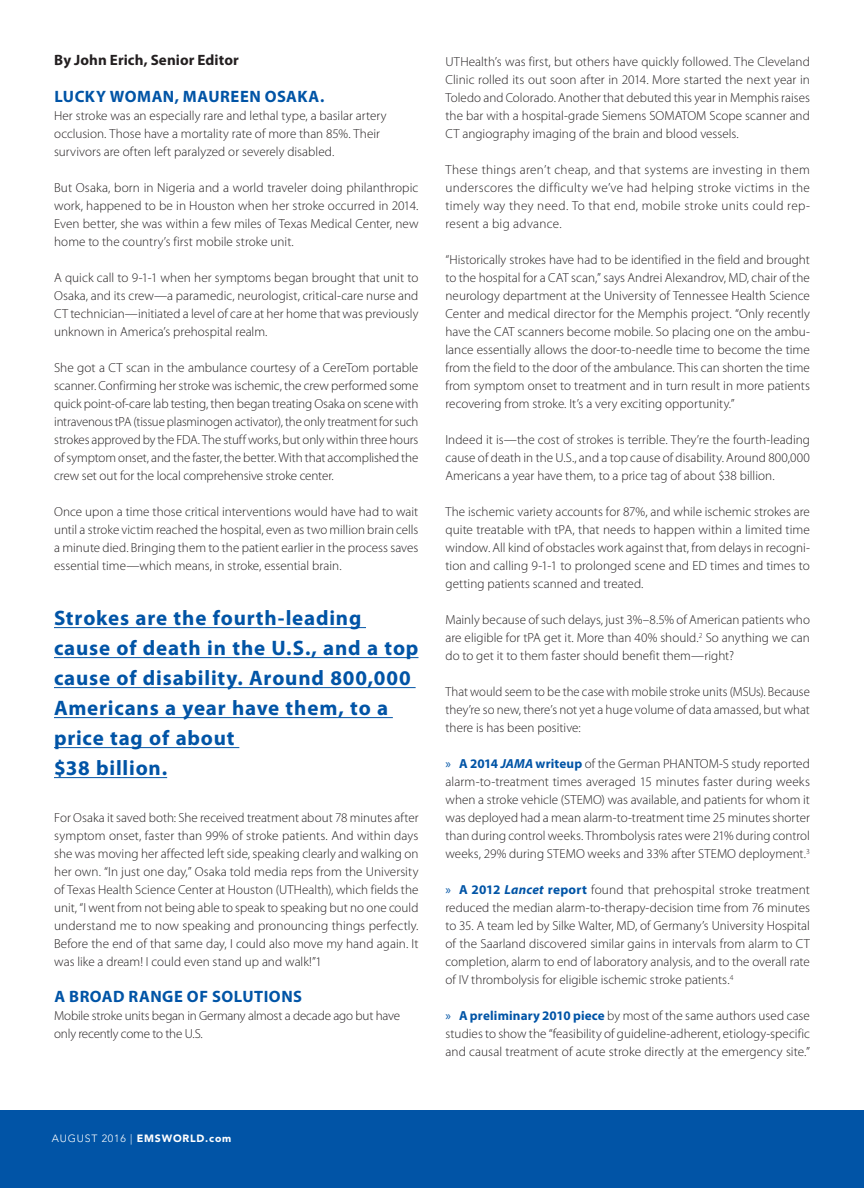
<style>
.page{position:relative;width:864px;height:1188px;background:#fff}
.page>*{position:absolute;margin:0;border:0;box-sizing:border-box;transform-origin:0 0}
.Callout_1215{font:700 21px/30px "Myriad Pro";letter-spacing:.04em;color:#0154a6}
.Subhead_1_b{font:700 16.5px "Myriad Pro";letter-spacing:.03em;color:#0154a6}
.Byline_b{font:700 15px "Myriad Pro";letter-spacing:.005em;color:#231f20}
.Body_Copy_b{font:300 13.2px/18px "Myriad Pro";color:#231f20;text-align:justify}
.Subhead_1_b-2{font:300 13.2px/18px "Myriad Pro";color:#231f20}
.t1{font:900 10.5px "Avenir LT Std";letter-spacing:.075em;color:#fff}
.s1{font-weight:400;color:#0154a6}
.s2{font-weight:700;color:#0154a6}
.s3{font-weight:700;font-style:italic;color:#0154a6}
.s4{font-weight:300}
</style>
<div class="page">
<hr style="left:54px;top:627px;width:312px;height:1px;background:#0154a6">
<hr style="left:54px;top:657px;width:364px;height:1px;background:#0154a6">
<hr style="left:54px;top:687px;width:362px;height:1px;background:#0154a6">
<hr style="left:54px;top:717px;width:339px;height:1px;background:#0154a6">
<hr style="left:54px;top:747px;width:185px;height:1px;background:#0154a6">
<hr style="left:54px;top:777px;width:113px;height:1px;background:#0154a6">
<div style="left:0;top:1111px;width:864px;height:77px;background:#0154a6"></div>
<p class="Byline_b" style="left:54px;top:52px;width:186px">By John Erich, Senior Editor</p>
<p class="Subhead_1_b" style="left:54px;top:87px;width:272px">LUCKY WOMAN, MAUREEN OSAKA.</p>
<p class="Subhead_1_b-2" style="left:54px;top:107px;width:334px">Her stroke was an especially rare and lethal type, a basilar artery occlusion. Those have a mortality rate of more than 85%. Their survivors are often left paralyzed or severely disabled.</p>
<p class="Body_Copy_b" style="left:54px;top:179px;width:366px">But Osaka, born in Nigeria and a world traveler doing philanthropic work, happened to be in Houston when her stroke occurred in 2014.<br>Even better, she was within a few miles of Texas Medical Center, new home to the country’s first mobile stroke unit.</p>
<p class="Body_Copy_b" style="left:54px;top:269px;width:366px">A quick call to 9-1-1 when her symptoms began brought that unit to Osaka, and its crew—a paramedic, neurologist, critical-care nurse and CT technician—initiated a level of care at her home that was previously unknown in America’s prehospital realm.</p>
<p class="Body_Copy_b" style="left:54px;top:359px;width:366px">She got a CT scan in the ambulance courtesy of a CereTom portable scanner. Confirming her stroke was ischemic, the crew performed some quick point-of-care lab testing, then began treating Osaka on scene with intravenous tPA (tissue plasminogen activator), the only treatment for such strokes approved by the FDA. The stuff works, but only within three hours of symptom onset, and the faster, the better. With that accomplished the crew set out for the local comprehensive stroke center.</p>
<p class="Body_Copy_b" style="left:54px;top:503px;width:366px">Once upon a time those critical interventions would have had to wait until a stroke victim reached the hospital, even as two million brain cells a minute died. Bringing them to the patient earlier in the process saves essential time—which means, in stroke, essential brain.</p>
<p class="Callout_1215" style="left:54px;top:603px;width:366px">Strokes are the fourth-leading cause of death in the U.S., and a top cause of disability. Around 800,000<br>Americans a year have them, to a price tag of about<br>$38 billion.</p>
<p class="Body_Copy_b" style="left:54px;top:809px;width:366px">For Osaka it saved both: She received treatment about 78 minutes after symptom onset, faster than 99% of stroke patients. And within days she was moving her affected left side, speaking clearly and walking on her own. “In just one day,” Osaka told media reps from the University of Texas Health Science Center at Houston (UTHealth), which fields the unit, “I went from not being able to speak to speaking but no one could understand me to now speaking and pronouncing things perfectly.<br>Before the end of that same day, I could also move my hand again. It was like a dream! I could even stand up and walk!”1</p>
<p class="Subhead_1_b" style="left:54px;top:987px;width:249px">A BROAD RANGE OF SOLUTIONS</p>
<p class="Subhead_1_b-2" style="left:54px;top:1007px;width:347px">Mobile stroke units began in Germany almost a decade ago but have only recently come to the U.S.</p>
<p class="Body_Copy_b" style="left:446px;top:53px;width:366px">UTHealth’s was first, but others have quickly followed. The Cleveland Clinic rolled its out soon after in 2014. More started the next year in Toledo and Colorado. Another that debuted this year in Memphis raises the bar with a hospital-grade Siemens SOMATOM Scope scanner and CT angiography imaging of the brain and blood vessels.</p>
<p class="Body_Copy_b" style="left:446px;top:161px;width:366px">These things aren’t cheap, and that systems are investing in them underscores the difficulty we’ve had helping stroke victims in the timely way they need. To that end, mobile stroke units could rep&shy;resent a big advance.</p>
<p class="Body_Copy_b" style="left:446px;top:251px;width:366px">“Historically strokes have had to be identified in the field and brought to the hospital for a CAT scan,” says Andrei Alexandrov, MD, chair of the neurology department at the University of Tennessee Health Science Center and medical director for the Memphis project. “Only recently have the CAT scanners become mobile. So placing one on the ambu&shy;lance essentially allows the door-to-needle time to become the time from the field to the door of the ambulance. This can shorten the time from symptom onset to treatment and in turn result in more patients recovering from stroke. It’s a very exciting opportunity.”</p>
<p class="Body_Copy_b" style="left:446px;top:431px;width:366px">Indeed it is—the cost of strokes is terrible. They’re the fourth-leading cause of death in the U.S., and a top cause of disability. Around 800,000<br>Americans a year have them, to a price tag of about $38 billion.</p>
<p class="Body_Copy_b" style="left:446px;top:503px;width:366px">The ischemic variety accounts for 87%, and while ischemic strokes are quite treatable with tPA, that needs to happen within a limited time window. All kind of obstacles work against that, from delays in recogni&shy;tion and calling 9-1-1 to prolonged scene and ED times and times to getting patients scanned and treated.</p>
<p class="Body_Copy_b" style="left:446px;top:611px;width:366px">Mainly because of such delays, just 3%–8.5% of American patients who are eligible for tPA get it. More than 40% should.<sup>2</sup> So anything we can do to get it to them faster should benefit them—right?</p>
<p class="Body_Copy_b" style="left:446px;top:683px;width:366px">That would seem to be the case with mobile stroke units (MSUs). Because they’re so new, there’s not yet a huge volume of data amassed, but what there is has been positive:</p>
<p class="Body_Copy_b" style="left:446px;top:755px;width:366px"><span class="s1">»</span> <span class="s2">A 2014</span> <span class="s3">JAMA</span> <span class="s2">writeup</span> of the German PHANTOM-S study reported alarm-to-treatment times averaged 15 minutes faster during weeks when a stroke vehicle (STEMO) was available, and patients for whom it was deployed had a mean alarm-to-treatment time 25 minutes shorter than during control weeks. Thrombolysis rates were 21% during control weeks, 29% during STEMO weeks and 33% after STEMO deployment.<sup>3</sup></p>
<p class="Body_Copy_b" style="left:446px;top:881px;width:366px"><span class="s1">»</span> <span class="s2">A 2012</span> <span class="s3">Lancet</span> <span class="s2">report</span> found that prehospital stroke treatment reduced the median alarm-to-therapy-decision time from 76 minutes to 35. A team led by Silke Walter, MD, of Germany’s University Hospital of the Saarland discovered similar gains in intervals from alarm to CT completion, alarm to end of laboratory analysis, and to the overall rate of IV thrombolysis for eligible ischemic stroke patients.<sup>4</sup></p>
<p class="Body_Copy_b" style="left:446px;top:1007px;width:366px"><span class="s1">»</span> <span class="s2">A preliminary 2010 piece</span> by most of the same authors used case studies to show the “feasibility of guideline-adherent, etiology-specific and causal treatment of acute stroke directly at the emergency site.”</p>
<p class="t1" style="left:52px;top:1132px;width:181px"><span class="s4">AUGUST 2016 |</span> EMSWORLD.com</p>
</div>
